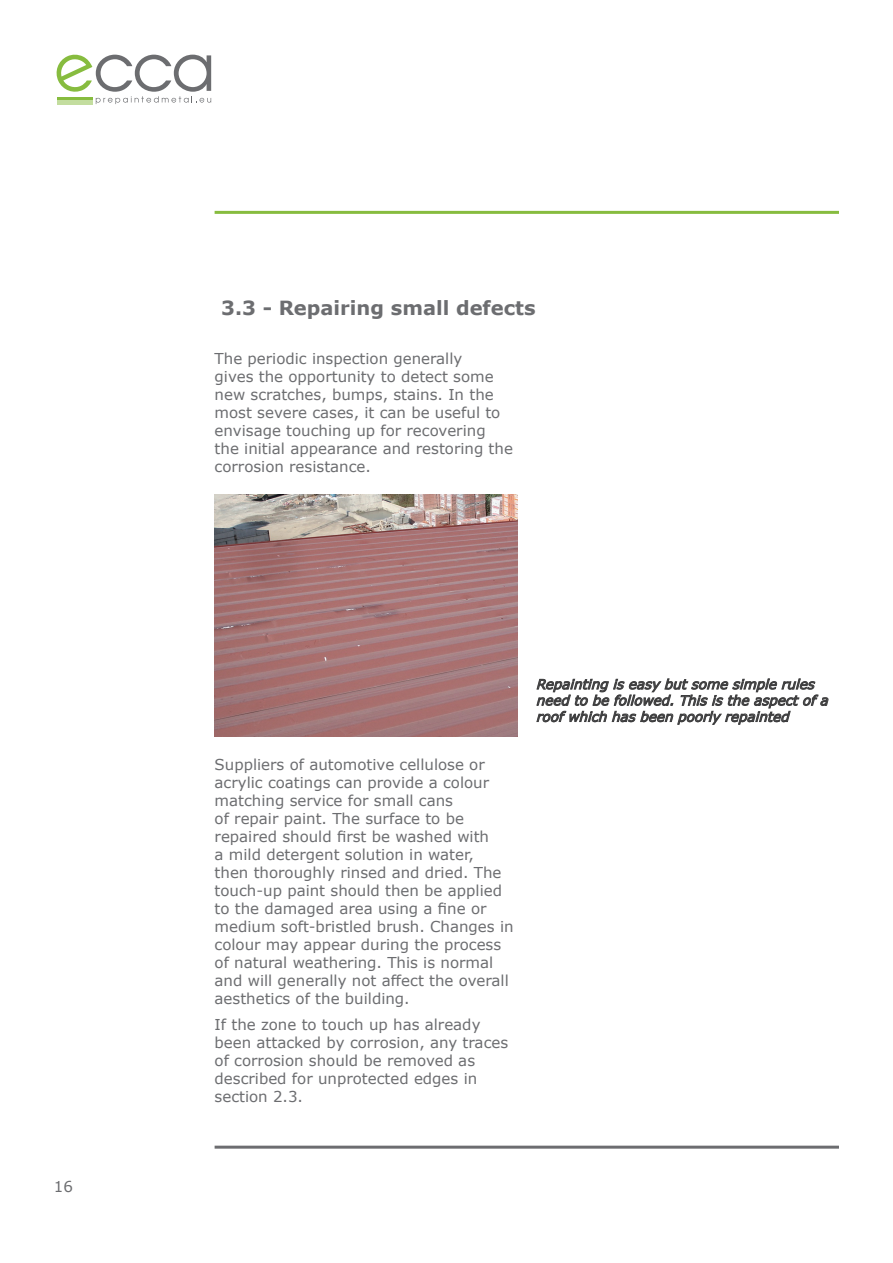
<style>
.page{position:relative;width:893px;height:1263px;background:#fff}
.page>*{position:absolute;margin:0;border:0;box-sizing:border-box;transform-origin:0 0}
.t1{font:700 19.5px "Verdana";color:#6c6d70}
.t2{font:15px/18px "Verdana";color:#6c6d70}
.t3{font:italic 13.5px/16.2px "Verdana";color:#3e3e3f}
</style>
<div class="page">
<hr style="left:215px;top:1146px;width:624px;height:3px;background:#6c6d70">
<hr style="left:215px;top:211px;width:624px;height:3px;background:#87bc3f">
<svg style="left:56px;top:54px;width:155px;height:50px"></svg>
<img style="left:215px;top:494px;width:303px;height:243px">
<svg style="left:536px;top:678px;width:293px;height:47px"></svg>
<p class="t2" style="left:54px;top:1177px;width:21px">16</p>
<h1 class="t1" style="left:221px;top:294px;width:316px">3.3 - Repairing small defects</h1>
<p class="t2" style="left:215px;top:350px;width:300px">The periodic inspection generally<br>gives the opportunity to detect some new scratches, bumps, stains. In the most severe cases, it can be useful to envisage touching up for recovering the initial appearance and restoring the corrosion resistance.</p>
<p class="t2" style="left:215px;top:755px;width:300px">Suppliers of automotive cellulose or acrylic coatings can provide a colour matching service for small cans<br>of repair paint. The surface to be repaired should first be washed with<br>a mild detergent solution in water,<br>then thoroughly rinsed and dried. The touch-up paint should then be applied to the damaged area using a fine or medium soft-bristled brush. Changes in colour may appear during the process of natural weathering. This is normal and will generally not affect the overall aesthetics of the building.</p>
<p class="t2" style="left:215px;top:1016px;width:295px">If the zone to touch up has already been attacked by corrosion, any traces of corrosion should be removed as described for unprotected edges in section 2.3.</p>
<p class="t3" style="left:536px;top:676px;width:298px">Repaintingiseasybutsomesimplerules needtobefollowed.Thisistheaspectofa roofwhichhasbeenpoorlyrepainted</p>
</div>
